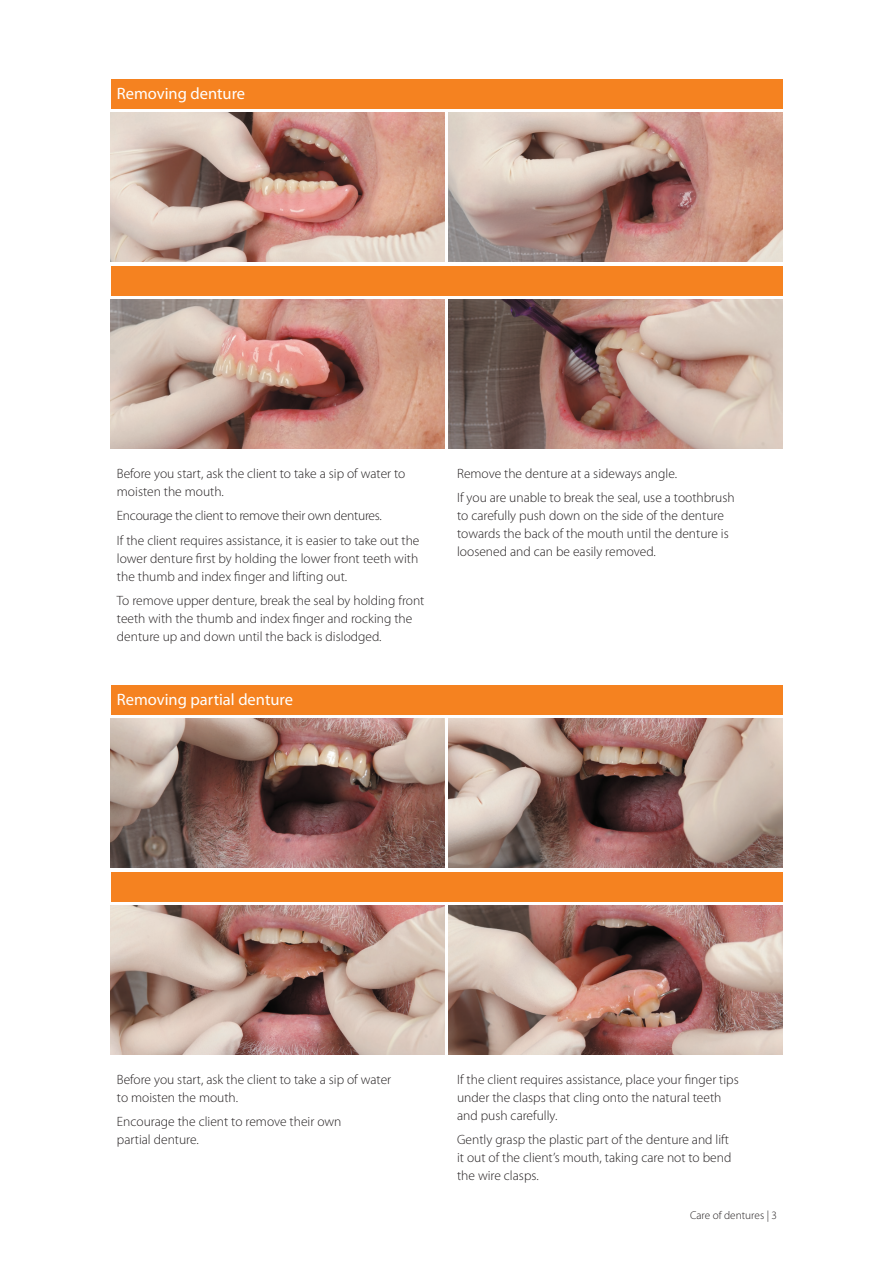
<style>
.page{position:relative;width:893px;height:1263px;background:#fff}
.page>*{position:absolute;margin:0;border:0;box-sizing:border-box;transform-origin:0 0}
.bullets_without_dots{font:16.5px "Myriad Pro";color:#fff}
.bullets_without_dots-2{font:300 13.5px/18px "Myriad Pro";color:#231f20}
.bullets_without_dots-3{font:300 13.5px "Myriad Pro";letter-spacing:-.02em;color:#231f20}
.bullets{font:300 11.25px "Myriad Pro";color:#231f20}
</style>
<div class="page">
<img style="left:449px;top:113px;width:333px;height:148px">
<img style="left:111px;top:300px;width:333px;height:149px">
<img style="left:449px;top:300px;width:333px;height:149px">
<div style="left:111px;top:79px;width:671px;height:29px;background:#f58220"></div>
<img style="left:111px;top:113px;width:333px;height:148px">
<div style="left:111px;top:266px;width:671px;height:30px;background:#f58220"></div>
<img style="left:111px;top:719px;width:333px;height:148px">
<img style="left:449px;top:719px;width:333px;height:148px">
<div style="left:111px;top:685px;width:671px;height:29px;background:#f58220"></div>
<img style="left:111px;top:906px;width:333px;height:148px">
<img style="left:449px;top:906px;width:333px;height:148px">
<div style="left:111px;top:872px;width:671px;height:29px;background:#f58220"></div>
<p class="bullets_without_dots" style="left:117px;top:85px;width:130px">Removing denture</p>
<p class="bullets_without_dots-2" style="left:117px;top:465px;width:290px">Before you start, ask the client to take a sip of water to moisten the mouth.</p>
<p class="bullets_without_dots-3" style="left:117px;top:508px;width:266px">Encourage the client to remove their own dentures.</p>
<p class="bullets_without_dots-2" style="left:117px;top:531px;width:304px;text-align:justify">If the client requires assistance, it is easier to take out the lower denture first by holding the lower front teeth with the thumb and index finger and lifting out.</p>
<p class="bullets_without_dots-2" style="left:117px;top:592px;width:309px">To remove upper denture, break the seal by holding front teeth with the thumb and index finger and rocking the denture up and down until the back is dislodged.</p>
<p class="bullets_without_dots" style="left:117px;top:690px;width:178px">Removing partial denture</p>
<p class="bullets_without_dots-2" style="left:457px;top:465px;width:222px">Remove the denture at a sideways angle.</p>
<p class="bullets_without_dots-2" style="left:457px;top:489px;width:279px">If you are unable to break the seal, use a toothbrush to carefully push down on the side of the denture towards the back of the mouth until the denture is loosened and can be easily removed.</p>
<p class="bullets_without_dots-2" style="left:117px;top:1070px;width:276px">Before you start, ask the client to take a sip of water to moisten the mouth.</p>
<p class="bullets_without_dots-2" style="left:117px;top:1113px;width:226px">Encourage the client to remove their own partial denture.</p>
<p class="bullets_without_dots-2" style="left:457px;top:1070px;width:283px">If the client requires assistance, place your finger tips under the clasps that cling onto the natural teeth and push carefully.</p>
<p class="bullets_without_dots-2" style="left:457px;top:1131px;width:276px">Gently grasp the plastic part of the denture and lift it out of the client’s mouth, taking care not to bend the wire clasps.</p>
<p class="bullets" style="left:690px;top:1209px;width:88px">Care of dentures | 3</p>
</div>
